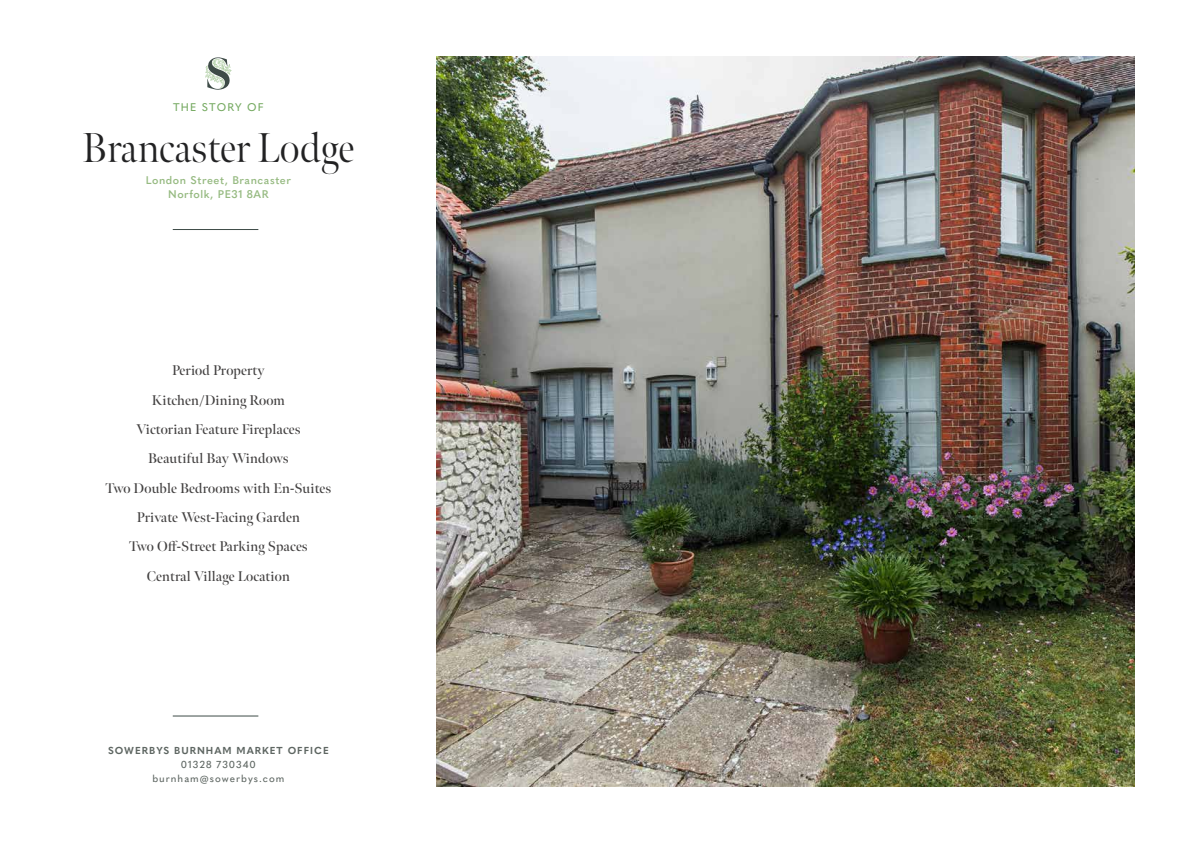
<style>
.page{position:relative;width:1191px;height:842px;background:#fff}
.page>*{position:absolute;margin:0;border:0;box-sizing:border-box;transform-origin:0 0}
.t1{font:300 41.5px "Meno Banner";color:#222223}
.t2{font:600 14px/29.3px "Meno Banner";letter-spacing:.01em;color:#434141;text-align:center}
.t3{font:600 11px/14px "Quasimoda";letter-spacing:.05em;color:#96ba81;text-align:center}
.t4{font:500 11px "Quasimoda";letter-spacing:.1em;color:#76aa62}
.t5{font:500 10px/14px "Quasimoda";letter-spacing:.1em;color:#5e6662;text-align:center}
.t6{font:700 10px "Quasimoda";letter-spacing:.1em;color:#5e6662}
</style>
<div class="page">
<img style="left:437px;top:57px;width:697px;height:729px">
<hr style="left:173px;top:715px;width:85px;height:1px;background:#3e4b47">
<hr style="left:173px;top:229px;width:85px;height:1px;background:#3e4b47">
<svg style="left:205px;top:57px;width:27px;height:33px"></svg>
<p class="t4" style="left:173px;top:99px;width:92px">THE STORY OF</p>
<h1 class="t1" style="left:83px;top:123px;width:273px">Brancaster Lodge</h1>
<p class="t3" style="left:146px;top:172px;width:147px">London Street, Brancaster<br>Norfolk, PE31 8AR</p>
<p class="t2" style="left:106px;top:356px;width:227px">Period Property<br>Kitchen/Dining Room<br>Victorian Feature Fireplaces<br>Beautiful Bay Windows<br>Two Double Bedrooms with En-Suites<br>Private West-Facing Garden<br>Two Off-Street Parking Spaces<br>Central Village Location</p>
<p class="t6" style="left:108px;top:743px;width:222px">SOWERBYS BURNHAM MARKET OFFICE</p>
<p class="t5" style="left:152px;top:757px;width:133px">01328 730340 burnham@sowerbys.com</p>
</div>
